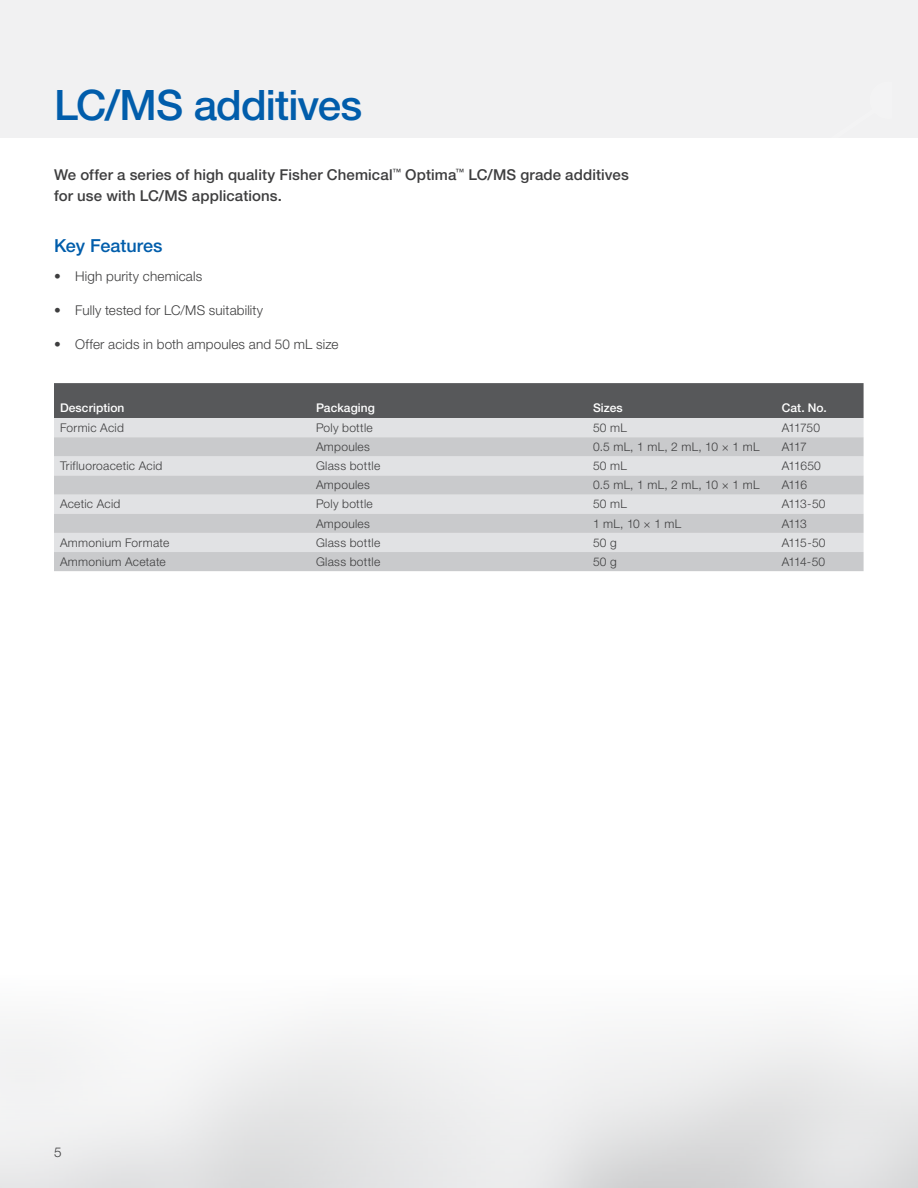
<style>
.page{position:relative;width:918px;height:1188px;background:#fff}
.page>*{position:absolute;margin:0;border:0;box-sizing:border-box;transform-origin:0 0}
.Headline{font:500 42px "Helvetica Neue LTW1 G";letter-spacing:-.02em;color:#015dab}
.Headline-2{font:500 18px "Helvetica Neue LTW1 G";color:#015dab}
.Headline-3{font:500 15px/21px "Helvetica Neue LTW1 G";letter-spacing:.01em;color:#3e3e3f}
.Headline-4{font:300 13.5px "Helvetica Neue LTW1 G";letter-spacing:.01em;color:#3e3e3f}
.Body__Copy{font:300 13.5px "Helvetica Neue LTW1 G";color:#3e3e3f}
.Table_Text_-_Left{font:300 12px "Helvetica Neue LTW1 G";letter-spacing:.025em;color:#3e3e3f}
.Title_Row_-_Left{font:500 12px "Helvetica Neue LTW1 G";letter-spacing:.005em;color:#fff}
</style>
<div class="page">
<div style="left:0;top:0;width:918px;height:138px;background:#ececee"></div>
<div style="left:54px;top:383px;width:810px;height:35px;background:#57585a"></div>
<div style="left:54px;top:418px;width:810px;height:19px;background:#e1e2e4"></div>
<svg style="left:54px;top:437px;width:810px;height:134px;background:#d3d4d6"></svg>
<p class="Headline" style="left:54px;top:80px;width:310px">LC/MS additives</p>
<p class="Headline-3" style="left:54px;top:164px;width:576px">We offer a series of high quality Fisher Chemical<sup>™</sup> Optima<sup>™</sup> LC/MS grade additives for use with LC/MS applications.</p>
<p class="Headline-2" style="left:54px;top:234px;width:110px">Key Features</p>
<p class="Headline-4" style="left:54px;top:268px;width:150px">• High purity chemicals</p>
<p class="Headline-4" style="left:54px;top:302px;width:211px">• Fully tested for LC/MS suitability</p>
<p class="Headline-4" style="left:54px;top:336px;width:286px">• Offer acids in both ampoules and 50 mL size</p>
<p class="Title_Row_-_Left" style="left:60px;top:401px;width:66px">Description</p>
<p class="Title_Row_-_Left" style="left:316px;top:401px;width:60px">Packaging</p>
<p class="Title_Row_-_Left" style="left:593px;top:401px;width:31px">Sizes</p>
<p class="Title_Row_-_Left" style="left:782px;top:401px;width:47px">Cat. No.</p>
<p class="Table_Text_-_Left" style="left:60px;top:420px;width:65px">Formic Acid</p>
<p class="Table_Text_-_Left" style="left:316px;top:420px;width:58px">Poly bottle</p>
<p class="Table_Text_-_Left" style="left:593px;top:420px;width:35px">50 mL</p>
<p class="Table_Text_-_Left" style="left:782px;top:420px;width:40px">A11750</p>
<p class="Table_Text_-_Left" style="left:316px;top:439px;width:56px">Ampoules</p>
<p class="Table_Text_-_Left" style="left:593px;top:439px;width:168px">0.5 mL, 1 mL, 2 mL, 10 × 1 mL</p>
<p class="Table_Text_-_Left" style="left:782px;top:439px;width:26px">A117</p>
<p class="Table_Text_-_Left" style="left:60px;top:459px;width:104px">Trifluoroacetic Acid</p>
<p class="Table_Text_-_Left" style="left:316px;top:459px;width:66px">Glass bottle</p>
<p class="Table_Text_-_Left" style="left:593px;top:459px;width:35px">50 mL</p>
<p class="Table_Text_-_Left" style="left:782px;top:459px;width:41px">A11650</p>
<p class="Table_Text_-_Left" style="left:316px;top:478px;width:56px">Ampoules</p>
<p class="Table_Text_-_Left" style="left:593px;top:478px;width:168px">0.5 mL, 1 mL, 2 mL, 10 × 1 mL</p>
<p class="Table_Text_-_Left" style="left:782px;top:478px;width:27px">A116</p>
<p class="Table_Text_-_Left" style="left:60px;top:497px;width:62px">Acetic Acid</p>
<p class="Table_Text_-_Left" style="left:316px;top:497px;width:58px">Poly bottle</p>
<p class="Table_Text_-_Left" style="left:593px;top:497px;width:35px">50 mL</p>
<p class="Table_Text_-_Left" style="left:782px;top:497px;width:45px">A113-50</p>
<p class="Table_Text_-_Left" style="left:316px;top:516px;width:56px">Ampoules</p>
<p class="Table_Text_-_Left" style="left:593px;top:516px;width:90px">1 mL, 10 × 1 mL</p>
<p class="Table_Text_-_Left" style="left:782px;top:516px;width:27px">A113</p>
<p class="Table_Text_-_Left" style="left:60px;top:535px;width:111px">Ammonium Formate</p>
<p class="Table_Text_-_Left" style="left:316px;top:535px;width:66px">Glass bottle</p>
<p class="Table_Text_-_Left" style="left:593px;top:535px;width:25px">50 g</p>
<p class="Table_Text_-_Left" style="left:782px;top:535px;width:45px">A115-50</p>
<p class="Table_Text_-_Left" style="left:60px;top:554px;width:107px">Ammonium Acetate</p>
<p class="Table_Text_-_Left" style="left:316px;top:554px;width:66px">Glass bottle</p>
<p class="Table_Text_-_Left" style="left:593px;top:554px;width:25px">50 g</p>
<p class="Table_Text_-_Left" style="left:782px;top:554px;width:45px">A114-50</p>
<p class="Body__Copy" style="left:54px;top:1143px;width:9px">5</p>
</div>
